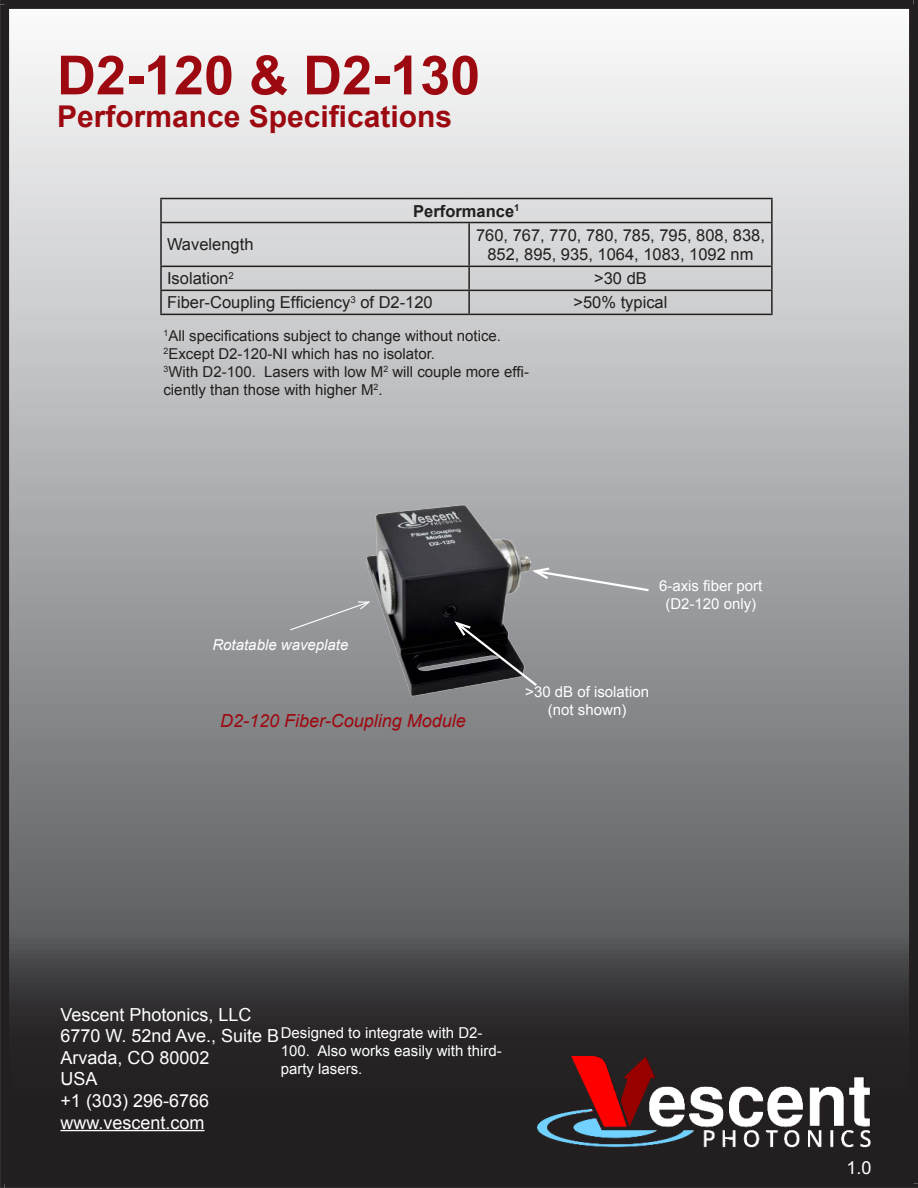
<style>
.page{position:relative;width:918px;height:1188px;background:#fff}
.page>*{position:absolute;margin:0;border:0;box-sizing:border-box;transform-origin:0 0}
.t1{font:700 54px "Arial";color:#9d0910}
.t2{font:700 30px "Arial";color:#9d0910}
.t3{font:18px/21.6px "Arial";color:#fff}
.t4{font:italic 18px "Arial";color:#9d0910}
.t5{font:16.5px/19.8px "Arial";color:#221f1f;text-align:center}
.t6{font:700 16.5px "Arial";color:#221f1f}
.t7{font:15px/18px "Arial";color:#221f1f}
.t8{font:15px/18px "Arial";color:#fff;text-align:center}
.t9{font:italic 15px "Arial";color:#fff}
</style>
<div class="page">
<img style="left:9px;top:9px;width:900px;height:1170px">
<img style="left:9px;top:1179px;width:909px;height:9px">
<div style="left:909px;top:0;width:9px;height:1184px;background:#231f20"></div>
<img style="left:0;top:0;width:914px;height:9px">
<img style="left:0;top:4px;width:9px;height:1184px">
<img style="left:538px;top:1057px;width:337px;height:95px">
<hr style="left:60px;top:1130px;width:145px;height:1px;background:#fff">
<img style="left:364px;top:502px;width:166px;height:195px">
<hr style="left:160px;top:198px;width:309px;height:1px;background:#221f1f">
<hr style="left:160px;top:199px;width:2px;height:23px;background:#221f1f">
<hr style="left:469px;top:198px;width:304px;height:1px;background:#221f1f">
<hr style="left:771px;top:199px;width:2px;height:23px;background:#221f1f">
<hr style="left:160px;top:222px;width:309px;height:1px;background:#221f1f">
<hr style="left:160px;top:223px;width:2px;height:43px;background:#221f1f">
<hr style="left:469px;top:222px;width:304px;height:1px;background:#221f1f">
<hr style="left:468px;top:223px;width:2px;height:43px;background:#221f1f">
<hr style="left:771px;top:223px;width:2px;height:43px;background:#221f1f">
<hr style="left:160px;top:266px;width:309px;height:1px;background:#221f1f">
<hr style="left:160px;top:267px;width:2px;height:23px;background:#221f1f">
<hr style="left:469px;top:266px;width:304px;height:1px;background:#221f1f">
<hr style="left:468px;top:267px;width:2px;height:23px;background:#221f1f">
<hr style="left:771px;top:267px;width:2px;height:23px;background:#221f1f">
<hr style="left:160px;top:290px;width:309px;height:1px;background:#221f1f">
<hr style="left:160px;top:291px;width:2px;height:23px;background:#221f1f">
<hr style="left:469px;top:290px;width:304px;height:1px;background:#221f1f">
<hr style="left:468px;top:291px;width:2px;height:23px;background:#221f1f">
<hr style="left:771px;top:291px;width:2px;height:23px;background:#221f1f">
<hr style="left:160px;top:314px;width:309px;height:1px;background:#221f1f">
<hr style="left:469px;top:314px;width:304px;height:1px;background:#221f1f">
<svg style="left:289px;top:601px;width:83px;height:30px;background:#9b9d9f"></svg>
<svg style="left:529px;top:566px;width:122px;height:27px;background:#a6a7aa"></svg>
<svg style="left:452px;top:619px;width:87px;height:69px;background:#47474a"></svg>
<h1 class="t1" style="left:57px;top:55px;width:425px">D2-120 &amp; D2-130</h1>
<h2 class="t2" style="left:57px;top:97px;width:397px">Performance Specifications</h2>
<p class="t6" style="left:413px;top:205px;width:108px">Performance<sup>1</sup></p>
<p class="t5" style="left:167px;top:235px;width:88px">Wavelength</p>
<p class="t5" style="left:476px;top:225px;width:290px">760, 767, 770, 780, 785, 795, 808, 838,<br>852, 895, 935, 1064, 1083, 1092 nm</p>
<p class="t5" style="left:167px;top:270px;width:68px">Isolation<sup>2</sup></p>
<p class="t5" style="left:594px;top:269px;width:54px">&gt;30 dB</p>
<p class="t5" style="left:167px;top:293px;width:267px">Fiber-Coupling Efficiency<sup>3</sup> of D2-120</p>
<p class="t5" style="left:573px;top:293px;width:96px">&gt;50% typical</p>
<p class="t7" style="left:163px;top:327px;width:367px"><sup>1</sup>All specifications subject to change without notice.<br><sup>2</sup>Except D2-120-NI which has no isolator.<br><sup>3</sup>With D2-100. Lasers with low M<sup>2</sup> will couple more effi&shy;ciently than those with higher M<sup>2</sup>.</p>
<p class="t9" style="left:212px;top:639px;width:137px">Rotatable waveplate</p>
<p class="t4" style="left:220px;top:714px;width:247px">D2-120 Fiber-Coupling Module</p>
<p class="t8" style="left:659px;top:576px;width:105px">6-axis fiber port (D2-120 only)</p>
<p class="t8" style="left:525px;top:683px;width:125px">&gt;30 dB of isolation (not shown)</p>
<p class="t3" style="left:60px;top:1004px;width:220px">Vescent Photonics, LLC<br>6770 W. 52nd Ave., Suite B<br>Arvada, CO 80002<br>USA<br>+1 (303) 296-6766 www.vescent.com</p>
<p class="t8" style="left:281px;top:1023px;width:222px;text-align:left">Designed to integrate with D2-<br>100. Also works easily with third&shy;party lasers.</p>
<p class="t3" style="left:846px;top:1159px;width:27px">1.0</p>
</div>
